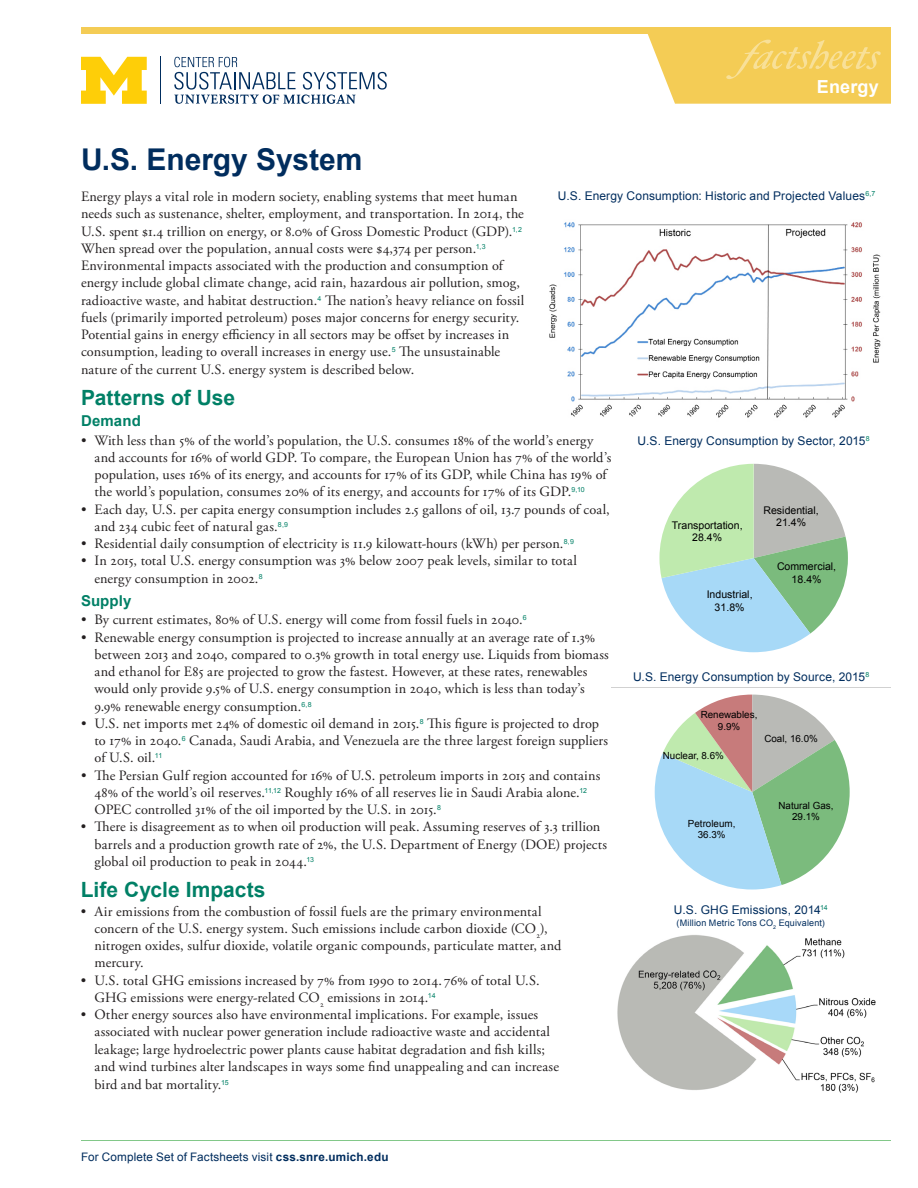
<style>
.page{position:relative;width:918px;height:1188px;background:#fff}
.page>*{position:absolute;margin:0;border:0;box-sizing:border-box;transform-origin:0 0}
.t1{font:700 30px "Arial";color:#002d5e}
.Main_subhead{font:700 21px "Arial";letter-spacing:.005em;color:#008066}
.sub_head{font:700 21px "Arial";color:#008066}
.t2{font:700 18px "Arial";letter-spacing:.01em;color:#fff}
.sub_head-2{font:700 15px "Arial";letter-spacing:.01em;color:#008066}
.t3{font:14.25px/17.2px "Adobe Garamond Pro";letter-spacing:.01em;color:#231f20}
.chart_headline{font:12px "Arial";letter-spacing:.01em;color:#002d5e}
.folio{font:11.7px "Arial";letter-spacing:.01em;color:#002d5e}
.t4{font:10.5px/12.1px "Arial";color:#000;text-align:center}
.t5{font:9.75px/11.4px "Arial";color:#000;text-align:center}
.chart_headline-2{font:9px "Arial";letter-spacing:.02em;color:#002d5e}
.s1{font-weight:700}
</style>
<div class="page">
<div style="left:81px;top:27px;width:810px;height:7px;background:#f4cc55"></div>
<hr style="left:81px;top:1140px;width:810px;height:1px;background:#82c889">
<svg style="left:174px;top:57px;width:213px;height:47px"></svg>
<hr style="left:160px;top:57px;width:1px;height:47px;background:#002d5e">
<svg style="left:81px;top:57px;width:66px;height:47px"></svg>
<svg style="left:647px;top:34px;width:244px;height:70px;background:#f4d064"></svg>
<img style="left:549px;top:222px;width:332px;height:196px">
<svg style="left:659px;top:463px;width:189px;height:190px"></svg>
<svg style="left:654px;top:694px;width:196px;height:196px"></svg>
<img style="left:617px;top:935px;width:259px;height:158px">
<p class="t2" style="left:817px;top:74px;width:63px">Energy</p>
<p class="t1" style="left:81px;top:140px;width:283px">U.S. Energy System</p>
<p class="t3" style="left:81px;top:188px;width:445px">Energy plays a vital role in modern society, enabling systems that meet human needs such as sustenance, shelter, employment, and transportation. In 2014, the U.S. spent $1.4 trillion on energy, or 8.0% of Gross Domestic Product (GDP).<sup>1,2<br></sup>When spread over the population, annual costs were $4,374 per person.<sup>1,3<br></sup>Environmental impacts associated with the production and consumption of energy include global climate change, acid rain, hazardous air pollution, smog, radioactive waste, and habitat destruction.<sup>4</sup> The nation’s heavy reliance on fossil fuels (primarily imported petroleum) poses major concerns for energy security.<br>Potential gains in energy efficiency in all sectors may be offset by increases in consumption, leading to overall increases in energy use.<sup>5</sup> The unsustainable nature of the current U.S. energy system is described below.</p>
<p class="sub_head" style="left:81px;top:384px;width:156px">Patterns of Use</p>
<p class="sub_head-2" style="left:81px;top:411px;width:61px">Demand</p>
<p class="t3" style="left:94px;top:432px;width:518px;text-indent:-14px">• With less than 5% of the world’s population, the U.S. consumes 18% of the world’s energy and accounts for 16% of world GDP. To compare, the European Union has 7% of the world’s population, uses 16% of its energy, and accounts for 17% of its GDP, while China has 19% of the world’s population, consumes 20% of its energy, and accounts for 17% of its GDP.<sup>9,10</sup></p>
<p class="t3" style="left:94px;top:501px;width:517px;text-indent:-14px">• Each day, U.S. per capita energy consumption includes 2.5 gallons of oil, 13.7 pounds of coal, and 234 cubic feet of natural gas.<sup>8,9</sup></p>
<p class="t3" style="left:81px;top:536px;width:494px">• Residential daily consumption of electricity is 11.9 kilowatt-hours (kWh) per person.<sup>8,9</sup></p>
<p class="t3" style="left:94px;top:553px;width:484px;text-indent:-14px">• In 2015, total U.S. energy consumption was 3% below 2007 peak levels, similar to total energy consumption in 2002.<sup>8</sup></p>
<p class="sub_head-2" style="left:81px;top:591px;width:52px">Supply</p>
<p class="t3" style="left:81px;top:612px;width:447px">• By current estimates, 80% of U.S. energy will come from fossil fuels in 2040.<sup>6</sup></p>
<p class="t3" style="left:94px;top:629px;width:516px;text-indent:-14px">• Renewable energy consumption is projected to increase annually at an average rate of 1.3% between 2013 and 2040, compared to 0.3% growth in total energy use. Liquids from biomass and ethanol for E85 are projected to grow the fastest. However, at these rates, renewables would only provide 9.5% of U.S. energy consumption in 2040, which is less than today’s 9.9% renewable energy consumption.<sup>6,8</sup></p>
<p class="t3" style="left:94px;top:715px;width:515px;text-indent:-14px">• U.S. net imports met 24% of domestic oil demand in 2015.<sup>8</sup> This figure is projected to drop to 17% in 2040.<sup>6</sup> Canada, Saudi Arabia, and Venezuela are the three largest foreign suppliers of U.S. oil.<sup>11</sup></p>
<p class="t3" style="left:94px;top:767px;width:508px;text-indent:-14px">• The Persian Gulf region accounted for 16% of U.S. petroleum imports in 2015 and contains<br>48% of the world’s oil reserves.<sup>11,12</sup> Roughly 16% of all reserves lie in Saudi Arabia alone.<sup>12<br></sup>OPEC controlled 31% of the oil imported by the U.S. in 2015.<sup>8</sup></p>
<p class="t3" style="left:94px;top:819px;width:514px;text-indent:-14px">• There is disagreement as to when oil production will peak. Assuming reserves of 3.3 trillion barrels and a production growth rate of 2%, the U.S. Department of Energy (DOE) projects global oil production to peak in 2044.<sup>13</sup></p>
<p class="Main_subhead" style="left:81px;top:876px;width:186px">Life Cycle Impacts</p>
<p class="t3" style="left:94px;top:903px;width:468px;text-indent:-14px">• Air emissions from the combustion of fossil fuels are the primary environmental concern of the U.S. energy system. Such emissions include carbon dioxide (CO<sub>2</sub>), nitrogen oxides, sulfur dioxide, volatile organic compounds, particulate matter, and mercury.</p>
<p class="t3" style="left:94px;top:972px;width:447px;text-indent:-14px">• U.S. total GHG emissions increased by 7% from 1990 to 2014. 76% of total U.S.<br>GHG emissions were energy-related CO<sub>2</sub> emissions in 2014.<sup>14</sup></p>
<p class="t3" style="left:94px;top:1007px;width:466px;text-indent:-14px">• Other energy sources also have environmental implications. For example, issues associated with nuclear power generation include radioactive waste and accidental leakage; large hydroelectric power plants cause habitat degradation and fish kills; and wind turbines alter landscapes in ways some find unappealing and can increase bird and bat mortality.<sup>15</sup></p>
<p class="chart_headline" style="left:558px;top:188px;width:319px">U.S. Energy Consumption: Historic and Projected Values<sup>6,7</sup></p>
<p class="chart_headline" style="left:638px;top:433px;width:234px">U.S. Energy Consumption by Sector, 2015<sup>8</sup></p>
<p class="t4" style="left:764px;top:504px;width:57px">Residential,<br>21.4%</p>
<p class="t4" style="left:777px;top:561px;width:61px">Commercial,<br>18.4%</p>
<p class="t4" style="left:672px;top:519px;width:72px">Transportation,<br>28.4%</p>
<p class="t4" style="left:707px;top:589px;width:47px">Industrial,<br>31.8%</p>
<p class="chart_headline" style="left:633px;top:669px;width:238px">U.S. Energy Consumption by Source, 2015<sup>8</sup></p>
<p class="t5" style="left:701px;top:709px;width:58px">Renewables,<br>9.9%</p>
<p class="t5" style="left:764px;top:733px;width:55px">Coal, 16.0%</p>
<p class="t5" style="left:663px;top:750px;width:63px">Nuclear, 8.6%</p>
<p class="t5" style="left:778px;top:800px;width:57px">Natural Gas,<br>29.1%</p>
<p class="t5" style="left:688px;top:818px;width:49px">Petroleum,<br>36.3%</p>
<p class="chart_headline" style="left:674px;top:902px;width:155px">U.S. GHG Emissions, 2014<sup>14</sup></p>
<p class="chart_headline-2" style="left:677px;top:917px;width:150px">(Million Metric Tons CO<sub>2</sub> Equivalent)</p>
<p class="folio" style="left:81px;top:1149px;width:309px">For Complete Set of Factsheets visit <span class="s1">css.snre.umich.edu</span></p>
</div>
